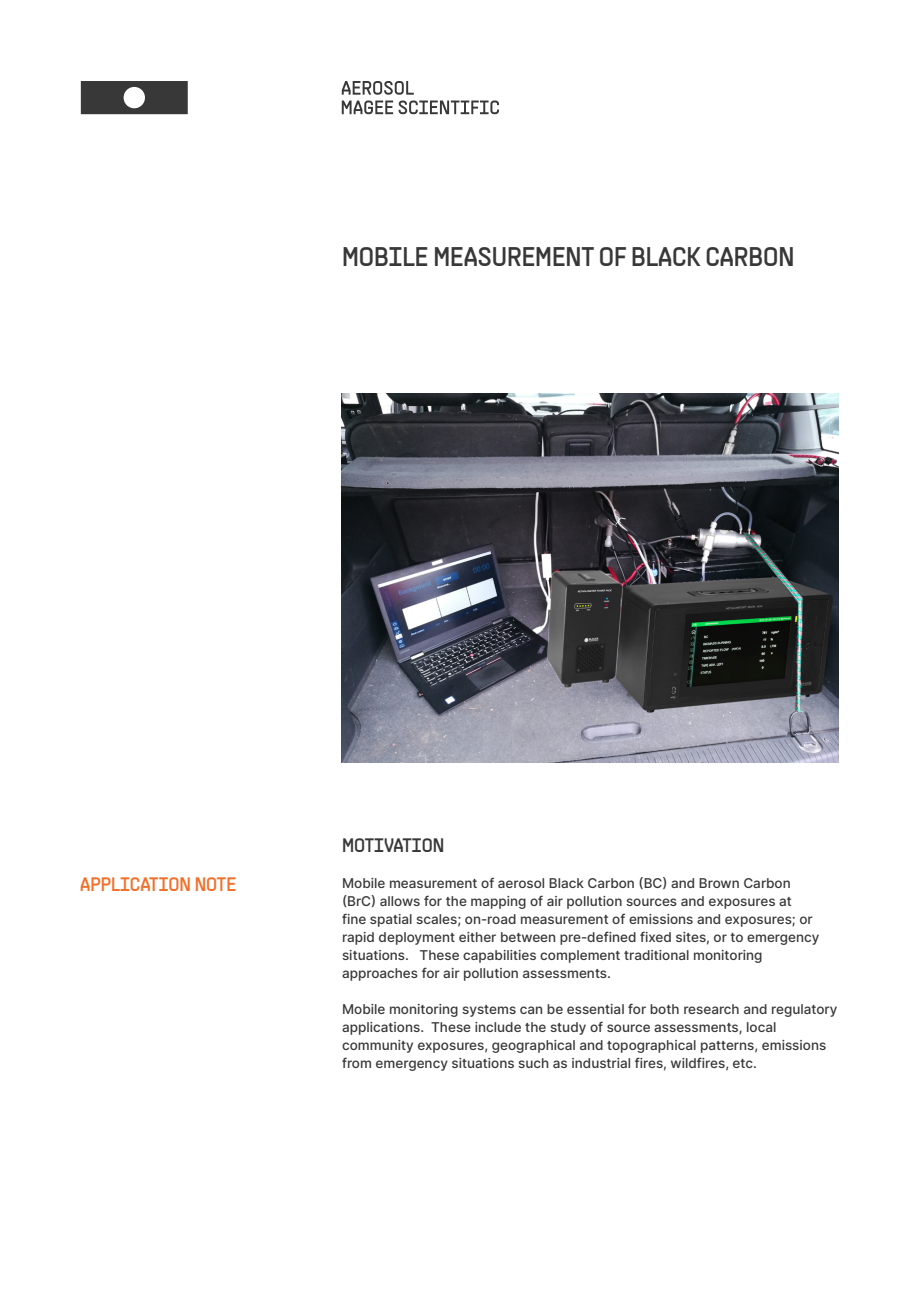
<style>
.page{position:relative;width:919px;height:1289px;background:#fff}
.page>*{position:absolute;margin:0;border:0;box-sizing:border-box;transform-origin:0 0}
.Aerosol_Magee_Displa{font:27px "PP Supply Sans";color:#383839}
.Aerosol_Magee_Text_H{font:19.5px "PP Supply Sans";color:#f36e28}
.Aerosol_Magee_Text_H-2{font:19.5px "PP Supply Sans";color:#383839}
.Small_text{font:13.5px/18px "Inter";color:#383839}
</style>
<div class="page">
<svg style="left:342px;top:81px;width:157px;height:33px"></svg>
<svg style="left:81px;top:81px;width:107px;height:33px;background:#4c4c4d"></svg>
<img style="left:341px;top:393px;width:497px;height:369px">
<p class="Aerosol_Magee_Displa" style="left:342px;top:241px;width:454px">MOBILE MEASUREMENT OF BLACK CARBON</p>
<p class="Aerosol_Magee_Text_H-2" style="left:342px;top:833px;width:104px">MOTIVATION</p>
<p class="Aerosol_Magee_Text_H" style="left:80px;top:872px;width:157px">APPLICATION NOTE</p>
<p class="Small_text" style="left:342px;top:873px;width:479px">Mobile measurement of aerosol Black Carbon (BC) and Brown Carbon (BrC) allows for the mapping of air pollution sources and exposures at fine spatial scales; on-road measurement of emissions and exposures; or rapid deployment either between pre-defined fixed sites, or to emergency situations. These capabilities complement traditional monitoring approaches for air pollution assessments.</p>
<p class="Small_text" style="left:342px;top:999px;width:497px">Mobile monitoring systems can be essential for both research and regulatory applications. These include the study of source assessments, local community exposures, geographical and topographical patterns, emissions from emergency situations such as industrial fires, wildfires, etc.</p>
</div>
